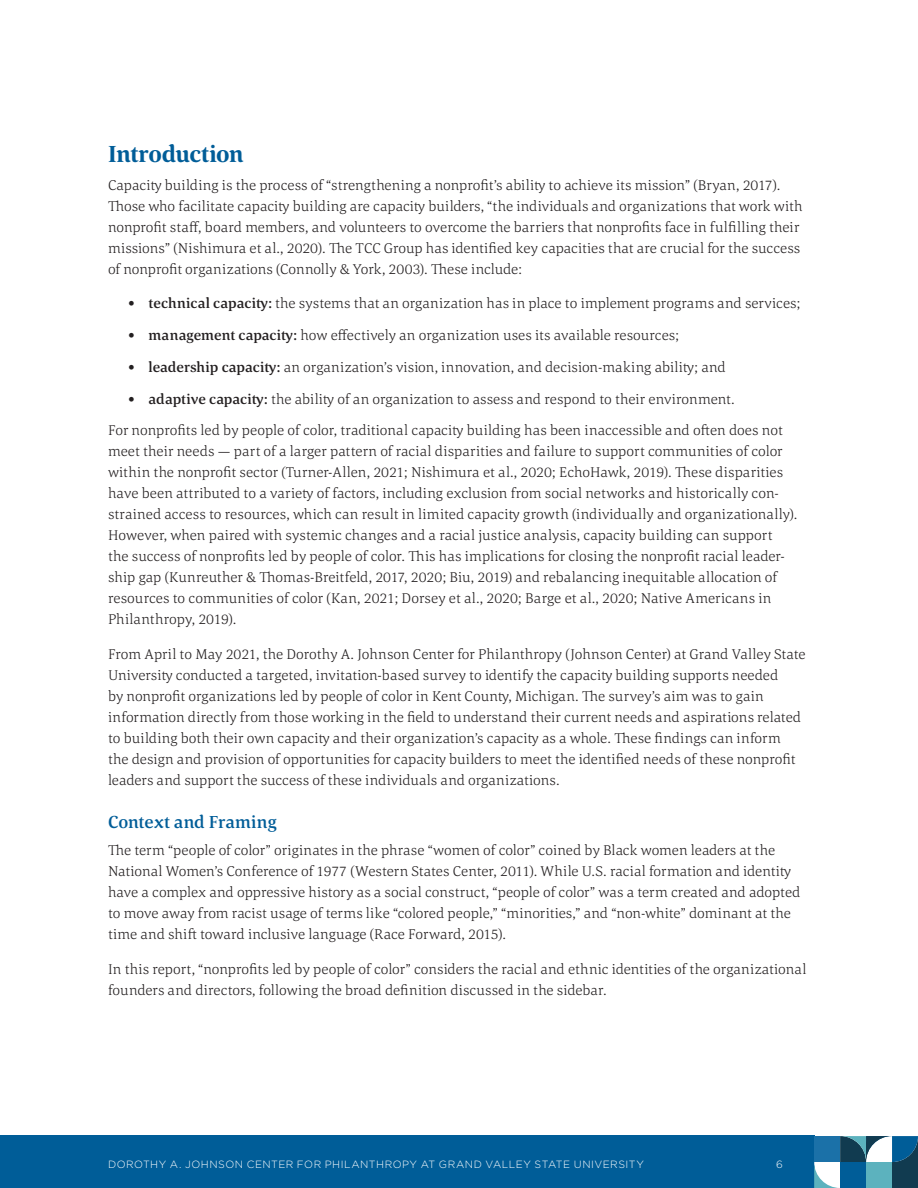
<style>
.page{position:relative;width:918px;height:1188px;background:#fff}
.page>*{position:absolute;margin:0;border:0;box-sizing:border-box;transform-origin:0 0}
.t1{font:700 24px "Corda";letter-spacing:-.02em;color:#005d98}
.t2{font:500 18px "Corda";color:#005d98}
.t3{font:300 14.7px/21px "Corda";letter-spacing:.01em;color:#231f20}
.t4{font:300 10.5px "Gotham";letter-spacing:.045em;color:#fff}
.s1{font-weight:500}
</style>
<div class="page">
<div style="left:0;top:1136px;width:814px;height:52px;background:#005d98"></div>
<svg style="left:814px;top:1136px;width:104px;height:52px"></svg>
<div style="left:866px;top:1162px;width:26px;height:26px;background:#5cb2be"></div>
<h1 class="t1" style="left:108px;top:138px;width:137px">Introduction</h1>
<p class="t3" style="left:108px;top:174px;width:696px">Capacity building is the process of “strengthening a nonprofit’s ability to achieve its mission” (Bryan, 2017).<br>Those who facilitate capacity building are capacity builders, “the individuals and organizations that work with nonprofit staff, board members, and volunteers to overcome the barriers that nonprofits face in fulfilling their missions” (Nishimura et al., 2020). The TCC Group has identified key capacities that are crucial for the success of nonprofit organizations (Connolly &amp; York, 2003). These include:</p>
<p class="t3" style="left:128px;top:292px;width:674px"><span class="s1">• technical capacity:</span> the systems that an organization has in place to implement programs and services;</p>
<p class="t3" style="left:128px;top:324px;width:552px"><span class="s1">• management capacity:</span> how effectively an organization uses its available resources;</p>
<p class="t3" style="left:128px;top:356px;width:599px"><span class="s1">• leadership capacity:</span> an organization’s vision, innovation, and decision-making ability; and</p>
<p class="t3" style="left:108px;top:382px;width:676px;line-height:31.8px;text-indent:20px"><span class="s1">• adaptive capacity:</span> the ability of an organization to assess and respond to their environment.<br>For nonprofits led by people of color, traditional capacity building has been inaccessible and often does not</p>
<p class="t3" style="left:108px;top:441px;width:691px">meet their needs — part of a larger pattern of racial disparities and failure to support communities of color within the nonprofit sector (Turner-Allen, 2021; Nishimura et al., 2020; EchoHawk, 2019). These disparities have been attributed to a variety of factors, including exclusion from social networks and historically con&shy;strained access to resources, which can result in limited capacity growth (individually and organizationally).<br>However, when paired with systemic changes and a racial justice analysis, capacity building can support<br>the success of nonprofits led by people of color. This has implications for closing the nonprofit racial leader&shy;ship gap (Kunreuther &amp; Thomas-Breitfeld, 2017, 2020; Biu, 2019) and rebalancing inequitable allocation of resources to communities of color (Kan, 2021; Dorsey et al., 2020; Barge et al., 2020; Native Americans in Philanthropy, 2019).</p>
<p class="t3" style="left:108px;top:643px;width:699px">From April to May 2021, the Dorothy A. Johnson Center for Philanthropy (Johnson Center) at Grand Valley State University conducted a targeted, invitation-based survey to identify the capacity building supports needed<br>by nonprofit organizations led by people of color in Kent County, Michigan. The survey’s aim was to gain information directly from those working in the field to understand their current needs and aspirations related to building both their own capacity and their organization’s capacity as a whole. These findings can inform<br>the design and provision of opportunities for capacity builders to meet the identified needs of these nonprofit leaders and support the success of these individuals and organizations.</p>
<p class="t2" style="left:108px;top:810px;width:170px">Context and Framing</p>
<p class="t3" style="left:108px;top:840px;width:694px">The term “people of color” originates in the phrase “women of color” coined by Black women leaders at the National Women’s Conference of 1977 (Western States Center, 2011). While U.S. racial formation and identity have a complex and oppressive history as a social construct, “people of color” was a term created and adopted to move away from racist usage of terms like “colored people,” “minorities,” and “non-white” dominant at the time and shift toward inclusive language (Race Forward, 2015).</p>
<p class="t3" style="left:108px;top:958px;width:700px">In this report, “nonprofits led by people of color” considers the racial and ethnic identities of the organizational founders and directors, following the broad definition discussed in the sidebar.</p>
<p class="t4" style="left:108px;top:1157px;width:537px">DOROTHY A. JOHNSON CENTER FOR PHILANTHROPY AT GRAND VALLEY STATE UNIVERSITY</p>
<p class="t4" style="left:776px;top:1157px;width:8px">6</p>
</div>
